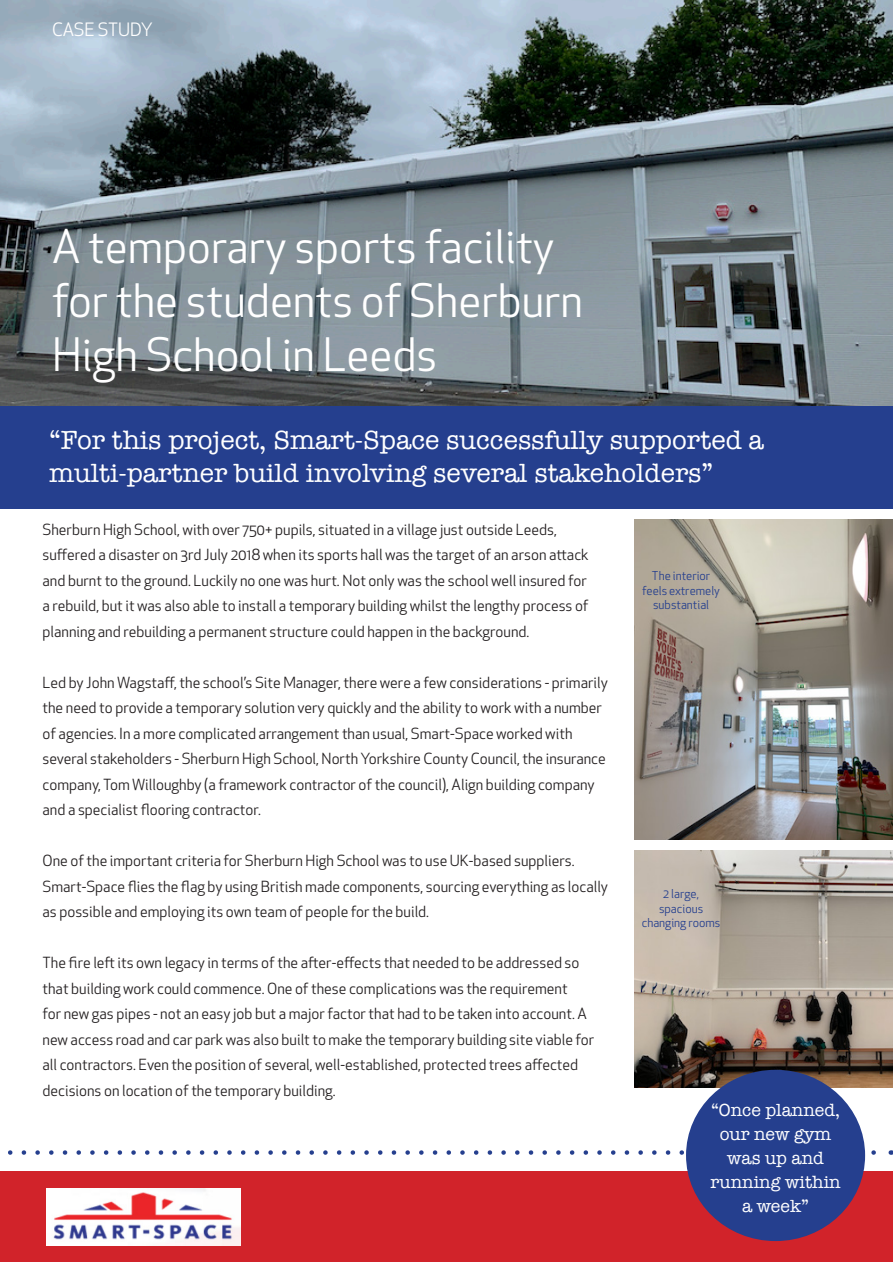
<style>
.page{position:relative;width:893px;height:1263px;background:#fff}
.page>*{position:absolute;margin:0;border:0;box-sizing:border-box;transform-origin:0 0}
.t1{font:45px "Apex New";color:#fff}
.t2{font:27px "American Typewriter";color:#fff}
.t3{font:18px/24px "American Typewriter";color:#fff;text-align:center}
.t4{font:18px "Apex New";letter-spacing:-.01em;color:#fff}
.t5{font:15px/25.5px "Apex New";color:#231f20}
.t6{font:12px/14.4px "Apex New";color:#253f8e;text-align:center}
</style>
<div class="page">
<img style="left:0;top:0;width:893px;height:406px">
<div style="left:1px;top:1171px;width:892px;height:91px;background:#d1232a"></div>
<svg style="left:8px;top:1150px;width:868px;height:5px"></svg>
<div style="left:0;top:406px;width:893px;height:102px;background:#253f8e"></div>
<img style="left:46px;top:1188px;width:194px;height:58px">
<img style="left:635px;top:519px;width:258px;height:321px">
<img style="left:635px;top:851px;width:258px;height:236px">
<div style="left:686px;top:1070px;width:179px;height:171px;background:#253f8e;border-radius:50%"></div>
<p class="t4" style="left:52px;top:18px;width:102px">CASE STUDY</p>
<p class="t1" style="left:52px;top:218px;width:504px">A temporary sports facility</p>
<p class="t1" style="left:52px;top:272px;width:532px">for the students of Sherburn</p>
<p class="t1" style="left:52px;top:326px;width:387px">High School in Leeds</p>
<p class="t2" style="left:49px;top:419px;width:716px">“For this project, Smart-Space successfully supported a</p>
<p class="t2" style="left:49px;top:452px;width:666px">multi-partner build involving several stakeholders”</p>
<p class="t5" style="left:43px;top:517px;width:548px">Sherburn High School, with over 750+ pupils, situated in a village just outside Leeds, suffered a disaster on 3rd July 2018 when its sports hall was the target of an arson attack and burnt to the ground. Luckily no one was hurt. Not only was the school well insured for a rebuild, but it was also able to install a temporary building whilst the lengthy process of planning and rebuilding a permanent structure could happen in the background.</p>
<p class="t5" style="left:43px;top:670px;width:567px">Led by John Wagstaff, the school’s Site Manager, there were a few considerations - primarily the need to provide a temporary solution very quickly and the ability to work with a number of agencies. In a more complicated arrangement than usual, Smart-Space worked with several stakeholders - Sherburn High School, North Yorkshire County Council, the insurance company, Tom Willoughby (a framework contractor of the council), Align building company and a specialist flooring contractor.</p>
<p class="t5" style="left:43px;top:848px;width:567px">One of the important criteria for Sherburn High School was to use UK-based suppliers.<br>Smart-Space flies the flag by using British made components, sourcing everything as locally as possible and employing its own team of people for the build.</p>
<p class="t5" style="left:43px;top:950px;width:553px">The fire left its own legacy in terms of the after-effects that needed to be addressed so that building work could commence. One of these complications was the requirement<br>for new gas pipes - not an easy job but a major factor that had to be taken into account. A new access road and car park was also built to make the temporary building site viable for all contractors. Even the position of several, well-established, protected trees affected decisions on location of the temporary building.</p>
<p class="t6" style="left:652px;top:568px;width:60px">The interior</p>
<p class="t6" style="left:642px;top:583px;width:79px">feels extremely substantial</p>
<p class="t6" style="left:642px;top:887px;width:80px">2 large, spacious changing rooms</p>
<p class="t3" style="left:710px;top:1097px;width:132px">“Once planned, our new gym was up and running within a week”</p>
</div>
